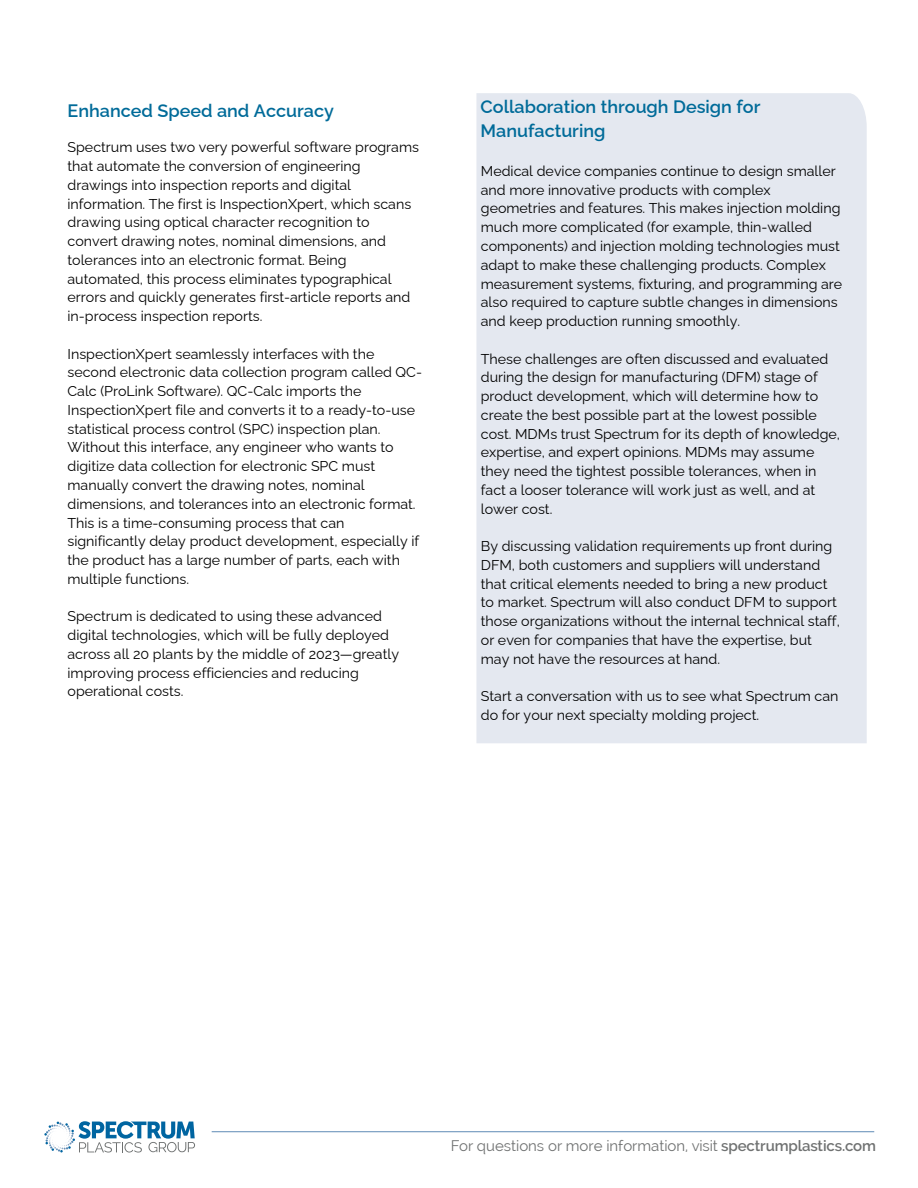
<style>
.page{position:relative;width:918px;height:1188px;background:#fff}
.page>*{position:absolute;margin:0;border:0;box-sizing:border-box;transform-origin:0 0}
.t1{font:600 18px/23.7px "Raleway";color:#006b99}
.t2{font:15px "Raleway";color:#707272}
.t3{font:14.25px/18.8px "Raleway";color:#000}
.s1{font-weight:600}
</style>
<div class="page">
<div style="left:476px;top:93px;width:391px;height:650px;background:#e4e8f0"></div>
<hr style="left:212px;top:1131px;width:662px;height:1px;background:#5e8ab5">
<svg style="left:44px;top:1121px;width:151px;height:32px"></svg>
<p class="t1" style="left:68px;top:97px;width:268px">Enhanced Speed and Accuracy</p>
<p class="t3" style="left:68px;top:136px;width:353px">Spectrum uses two very powerful software programs that automate the conversion of engineering drawings into inspection reports and digital information. The first is InspectionXpert, which scans drawing using optical character recognition to convert drawing notes, nominal dimensions, and tolerances into an electronic format. Being automated, this process eliminates typographical errors and quickly generates first-article reports and in-process inspection reports.</p>
<p class="t3" style="left:68px;top:343px;width:356px">InspectionXpert seamlessly interfaces with the second electronic data collection program called QC-Calc (ProLink Software). QC-Calc imports the InspectionXpert file and converts it to a ready-to-use statistical process control (SPC) inspection plan.<br>Without this interface, any engineer who wants to digitize data collection for electronic SPC must manually convert the drawing notes, nominal dimensions, and tolerances into an electronic format.<br>This is a time-consuming process that can significantly delay product development, especially if the product has a large number of parts, each with multiple functions.</p>
<p class="t3" style="left:68px;top:605px;width:333px">Spectrum is dedicated to using these advanced digital technologies, which will be fully deployed across all 20 plants by the middle of 2023—greatly improving process efficiencies and reducing operational costs.</p>
<p class="t1" style="left:481px;top:93px;width:281px">Collaboration through Design for<br>Manufacturing</p>
<p class="t3" style="left:481px;top:160px;width:363px">Medical device companies continue to design smaller and more innovative products with complex geometries and features. This makes injection molding much more complicated (for example, thin-walled components) and injection molding technologies must adapt to make these challenging products. Complex measurement systems, fixturing, and programming are also required to capture subtle changes in dimensions and keep production running smoothly.</p>
<p class="t3" style="left:481px;top:348px;width:361px">These challenges are often discussed and evaluated during the design for manufacturing (DFM) stage of product development, which will determine how to create the best possible part at the lowest possible cost. MDMs trust Spectrum for its depth of knowledge, expertise, and expert opinions. MDMs may assume they need the tightest possible tolerances, when in fact a looser tolerance will work just as well, and at lower cost.</p>
<p class="t3" style="left:481px;top:535px;width:361px">By discussing validation requirements up front during DFM, both customers and suppliers will understand that critical elements needed to bring a new product to market. Spectrum will also conduct DFM to support those organizations without the internal technical staff, or even for companies that have the expertise, but may not have the resources at hand.</p>
<p class="t3" style="left:481px;top:685px;width:359px">Start a conversation with us to see what Spectrum can do for your next specialty molding project.</p>
<p class="t2" style="left:451px;top:1137px;width:427px">For questions or more information, visit <span class="s1">spectrumplastics.com</span></p>
</div>
